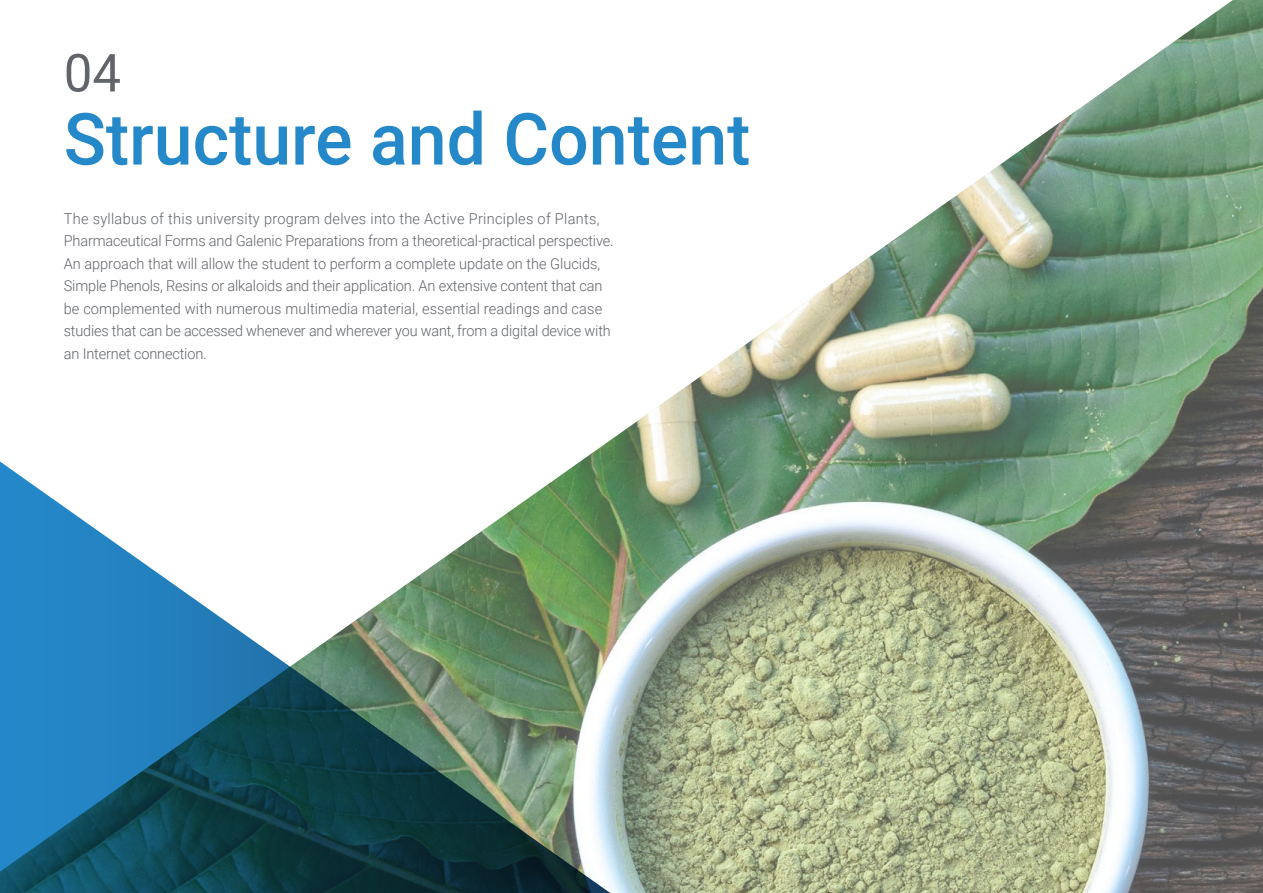
<style>
.page{position:relative;width:1263px;height:893px;background:#fff}
.page>*{position:absolute;margin:0;border:0;box-sizing:border-box;transform-origin:0 0}
.t1{font:500 72px "Roboto";color:#2488c9}
.t2{font:52.5px "Roboto";color:#61646a}
.t3{font:300 15px/22.5px "Roboto";letter-spacing:-.01em;color:#61646a}
</style>
<div class="page">
<img style="left:602px;top:0;width:661px;height:893px">
<svg style="left:0;top:446px;width:640px;height:447px"></svg>
<h2 class="t2" style="left:64px;top:36px;width:59px">04</h2>
<h1 class="t1" style="left:64px;top:89px;width:688px">Structure and Content</h1>
<p class="t3" style="left:64px;top:207px;width:551px">The syllabus of this university program delves into the Active Principles of Plants, Pharmaceutical Forms and Galenic Preparations from a theoretical-practical perspective.<br>An approach that will allow the student to perform a complete update on the Glucids, Simple Phenols, Resins or alkaloids and their application. An extensive content that can be complemented with numerous multimedia material, essential readings and case studies that can be accessed whenever and wherever you want, from a digital device with an Internet connection.</p>
</div>
